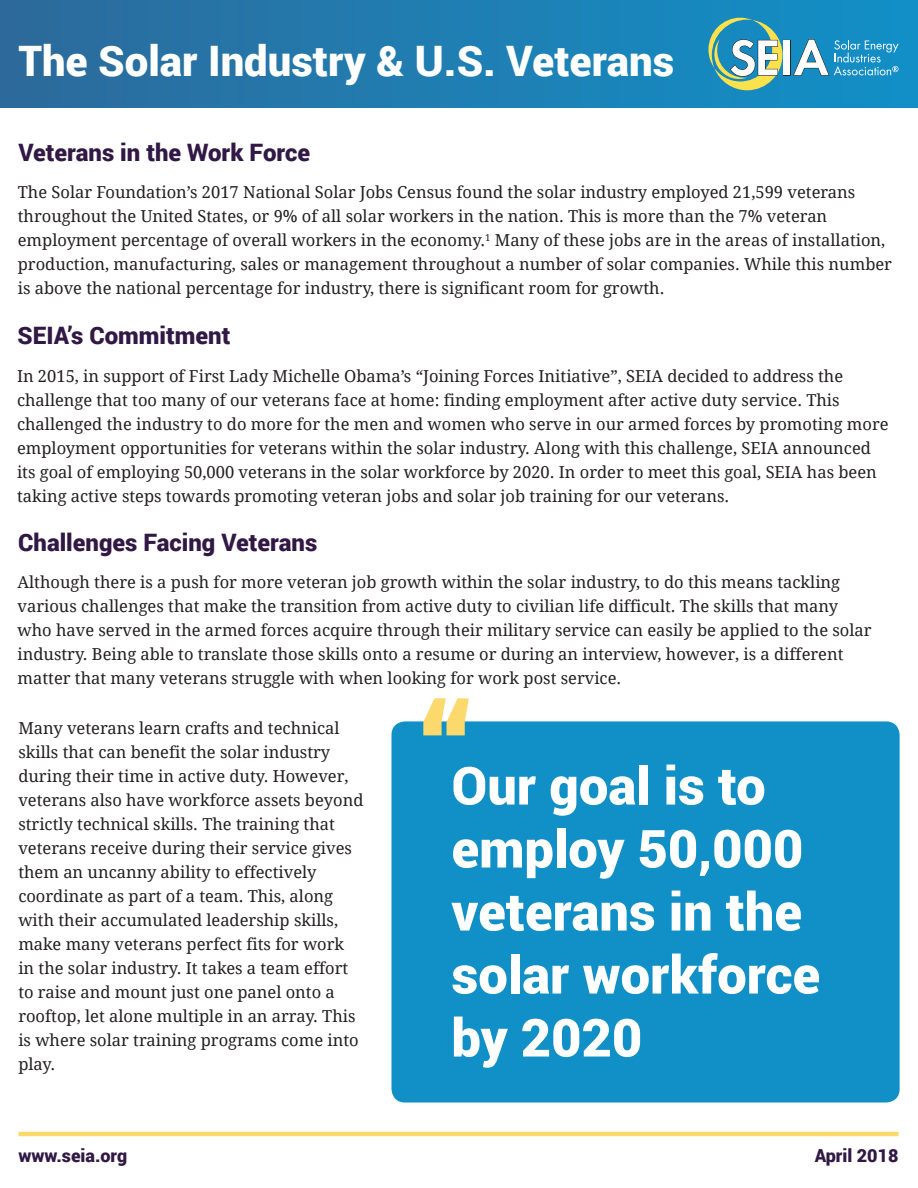
<style>
.page{position:relative;width:918px;height:1188px;background:#fff}
.page>*{position:absolute;margin:0;border:0;box-sizing:border-box;transform-origin:0 0}
.t1{font:900 139.5px "Roboto";color:#fcd96c}
.t2{font:900 52.5px/63px "Roboto";color:#fff}
.t3{font:900 42px "Roboto";color:#fff}
.t4{font:900 24px "Roboto";color:#311845}
.t5{font:900 18px "Roboto";color:#311845}
.t6{font:16.5px/24px "Droid Serif";color:#231f20}
</style>
<div class="page">
<hr style="left:18px;top:1132px;width:881px;height:4px;background:#fcd96c">
<div style="left:0;top:0;width:918px;height:108px;background:linear-gradient(to right,#2d6a9b,#1191c8)"></div>
<svg style="left:783px;top:40px;width:8px;height:35px"></svg>
<svg style="left:708px;top:18px;width:74px;height:72px;background:#71adab"></svg>
<div style="left:784px;top:40px;width:6px;height:35px;background:#fff"></div>
<svg style="left:793px;top:39px;width:106px;height:37px;background:#4ca5ce"></svg>
<div style="left:392px;top:721px;width:508px;height:382px;background:#1190c7;border-radius:14px"></div>
<h3 class="t3" style="left:18px;top:31px;width:657px">The Solar Industry &amp; U.S. Veterans</h3>
<h3 class="t4" style="left:18px;top:135px;width:293px">Veterans in the Work Force</h3>
<p class="t6" style="left:18px;top:181px;width:876px">The Solar Foundation’s 2017 National Solar Jobs Census found the solar industry employed 21,599 veterans throughout the United States, or 9% of all solar workers in the nation. This is more than the 7% veteran employment percentage of overall workers in the economy.<sup>1</sup> Many of these jobs are in the areas of installation, production, manufacturing, sales or management throughout a number of solar companies. While this number is above the national percentage for industry, there is significant room for growth.</p>
<h3 class="t4" style="left:18px;top:319px;width:214px">SEIA’s Commitment</h3>
<p class="t6" style="left:17px;top:364px;width:873px">In 2015, in support of First Lady Michelle Obama’s “Joining Forces Initiative”, SEIA decided to address the challenge that too many of our veterans face at home: finding employment after active duty service. This challenged the industry to do more for the men and women who serve in our armed forces by promoting more employment opportunities for veterans within the solar industry. Along with this challenge, SEIA announced its goal of employing 50,000 veterans in the solar workforce by 2020. In order to meet this goal, SEIA has been taking active steps towards promoting veteran jobs and solar job training for our veterans.</p>
<h3 class="t4" style="left:18px;top:525px;width:301px">Challenges Facing Veterans</h3>
<p class="t6" style="left:18px;top:571px;width:856px">Although there is a push for more veteran job growth within the solar industry, to do this means tackling various challenges that make the transition from active duty to civilian life difficult. The skills that many who have served in the armed forces acquire through their military service can easily be applied to the solar industry. Being able to translate those skills onto a resume or during an interview, however, is a different matter that many veterans struggle with when looking for work post service.</p>
<p class="t6" style="left:18px;top:716px;width:347px">Many veterans learn crafts and technical skills that can benefit the solar industry during their time in active duty. However, veterans also have workforce assets beyond strictly technical skills. The training that veterans receive during their service gives them an uncanny ability to effectively coordinate as part of a team. This, along with their accumulated leadership skills, make many veterans perfect fits for work in the solar industry. It takes a team effort to raise and mount just one panel onto a rooftop, let alone multiple in an array. This is where solar training programs come into play.</p>
<h1 class="t1" style="left:421px;top:656px;width:52px">“</h1>
<h2 class="t2" style="left:451px;top:752px;width:370px">Our goal is to employ 50,000 veterans in the solar workforce by 2020</h2>
<p class="t5" style="left:18px;top:1142px;width:110px">www.seia.org</p>
<p class="t5" style="left:815px;top:1142px;width:85px">April 2018</p>
</div>
